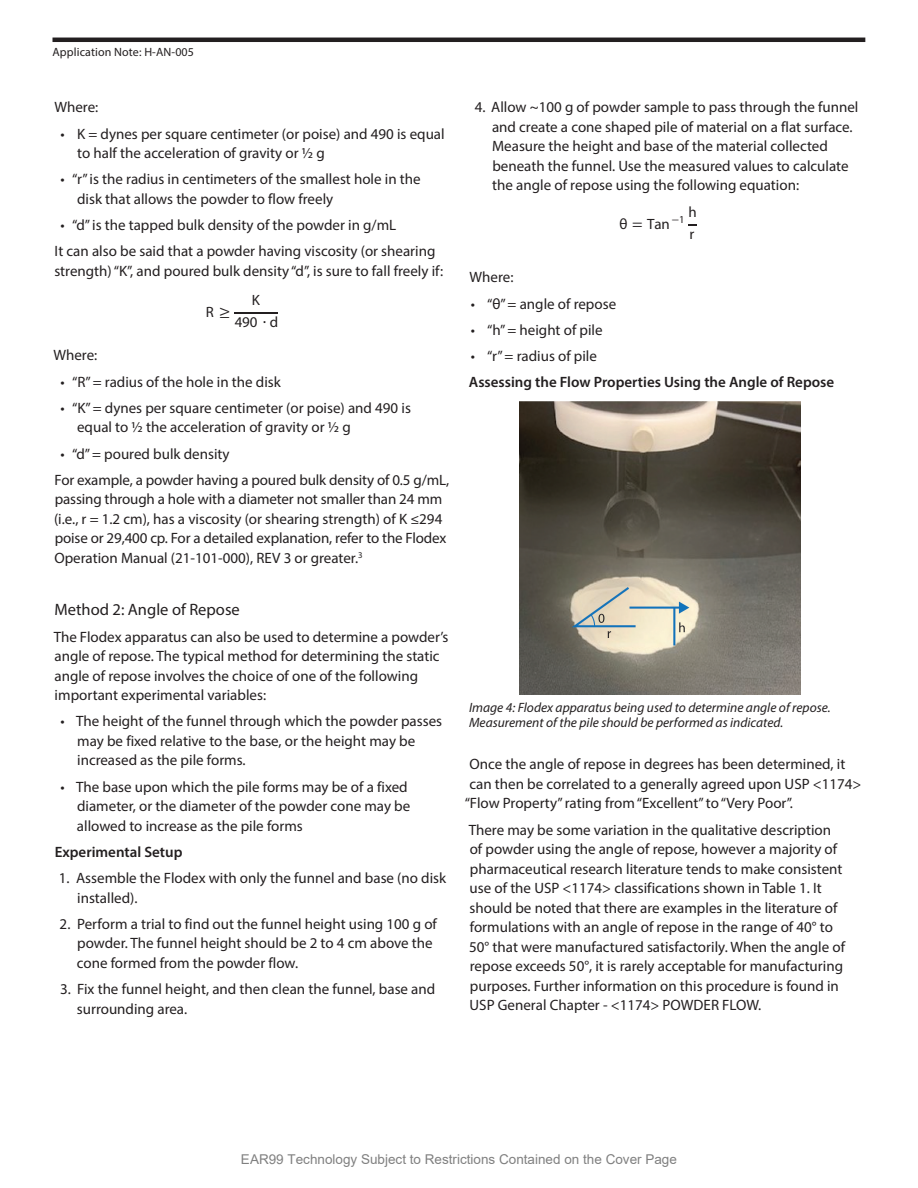
<style>
.page{position:relative;width:918px;height:1188px;background:#fff}
.page>*{position:absolute;margin:0;border:0;box-sizing:border-box;transform-origin:0 0}
.t1{font:16.5px "Myriad Pro";color:#231f20}
.t2{font:15px/19.5px "Myriad Pro";color:#231f20}
.t3{font:600 15px "Myriad Pro";color:#231f20}
.t4{font:italic 13.5px/15px "Myriad Pro";color:#231f20}
.t5{font:13.5px "Arial";color:#808080}
.t6{font:12px "Myriad Pro";letter-spacing:.01em;color:#231f20}
.s1{font-family:"Cambria Math"}
</style>
<div class="page">
<hr style="left:52px;top:38px;width:813px;height:4px;background:#231f20">
<hr style="left:235px;top:312px;width:43px;height:1px;background:#231f20">
<img style="left:519px;top:402px;width:282px;height:293px">
<p class="t6" style="left:52px;top:45px;width:143px">Application Note: H-AN-005</p>
<p class="t2" style="left:55px;top:97px;width:45px">Where:</p>
<p class="t2" style="left:77px;top:124px;width:369px;text-indent:-17px">• K = dynes per square centimeter (or poise) and 490 is equal to half the acceleration of gravity or ½ g</p>
<p class="t2" style="left:77px;top:169px;width:345px;text-indent:-17px">• “r” is the radius in centimeters of the smallest hole in the disk that allows the powder to flow freely</p>
<p class="t2" style="left:60px;top:215px;width:337px">• “d” is the tapped bulk density of the powder in g/mL</p>
<p class="t2" style="left:54px;top:241px;width:390px">It can also be said that a powder having viscosity (or shearing strength) “K”, and poured bulk density “d”, is sure to fall freely if:</p>
<p class="t2" style="left:206px;top:302px;width:26px">R <span class="s1">≥</span></p>
<p class="t2" style="left:235px;top:290px;width:45px;line-height:21.3px;text-align:center">K<br>490 <span class="s1">∙</span> d</p>
<p class="t2" style="left:53px;top:345px;width:45px">Where:</p>
<p class="t2" style="left:60px;top:372px;width:222px">• “R” = radius of the hole in the disk</p>
<p class="t2" style="left:77px;top:398px;width:335px;text-indent:-17px">• “K” = dynes per square centimeter (or poise) and 490 is equal to ½ the acceleration of gravity or ½ g</p>
<p class="t2" style="left:60px;top:444px;width:171px">• “d” = poured bulk density</p>
<p class="t2" style="left:54px;top:470px;width:397px">For example, a powder having a poured bulk density of 0.5 g/mL, passing through a hole with a diameter not smaller than 24 mm (i.e., r = 1.2 cm), has a viscosity (or shearing strength) of K ≤294 poise or 29,400 cp. For a detailed explanation, refer to the Flodex Operation Manual (21-101-000), REV 3 or greater.<sup>3</sup></p>
<p class="t1" style="left:54px;top:600px;width:187px">Method 2: Angle of Repose</p>
<p class="t2" style="left:54px;top:627px;width:396px">The Flodex apparatus can also be used to determine a powder’s angle of repose. The typical method for determining the static angle of repose involves the choice of one of the following important experimental variables:</p>
<p class="t2" style="left:77px;top:711px;width:367px;text-indent:-17px">• The height of the funnel through which the powder passes may be fixed relative to the base, or the height may be increased as the pile forms.</p>
<p class="t2" style="left:77px;top:777px;width:335px;text-indent:-17px">• The base upon which the pile forms may be of a fixed diameter, or the diameter of the powder cone may be allowed to increase as the pile forms</p>
<p class="t3" style="left:55px;top:842px;width:129px">Experimental Setup</p>
<p class="t2" style="left:77px;top:868px;width:371px;text-indent:-18px">1. Assemble the Flodex with only the funnel and base (no disk installed).</p>
<p class="t2" style="left:77px;top:914px;width:362px;text-indent:-17px">2. Perform a trial to find out the funnel height using 100 g of powder. The funnel height should be 2 to 4 cm above the cone formed from the powder flow.</p>
<p class="t2" style="left:77px;top:979px;width:360px;text-indent:-17px">3. Fix the funnel height, and then clean the funnel, base and surrounding area.</p>
<p class="t2" style="left:492px;top:97px;width:368px;text-indent:-17px">4. Allow ~100 g of powder sample to pass through the funnel and create a cone shaped pile of material on a flat surface.<br>Measure the height and base of the material collected beneath the funnel. Use the measured values to calculate the angle of repose using the following equation:</p>
<p class="t2" style="left:619px;top:214px;width:79px">θ <span class="s1">=</span> Tan<sup>−</sup><sup>1</sup> h</p>
<p class="t2" style="left:690px;top:224px;width:6px">r</p>
<p class="t2" style="left:470px;top:267px;width:45px">Where:</p>
<p class="t2" style="left:471px;top:294px;width:147px">• “θ” = angle of repose</p>
<p class="t2" style="left:471px;top:320px;width:133px">• “h” = height of pile</p>
<p class="t2" style="left:471px;top:346px;width:128px">• “r” = radius of pile</p>
<p class="t3" style="left:469px;top:373px;width:367px">Assessing the Flow Properties Using the Angle of Repose</p>
<p class="t4" style="left:469px;top:700px;width:363px">Image 4: Flodex apparatus being used to determine angle of repose.<br>Measurement of the pile should be performed as indicated.</p>
<p class="t2" style="left:470px;top:754px;width:377px">Once the angle of repose in degrees has been determined, it</p>
<p class="t2" style="left:470px;top:774px;width:394px">can then be correlated to a generally agreed upon USP &lt;1174&gt;</p>
<p class="t2" style="left:465px;top:793px;width:330px">“Flow Property” rating from “Excellent” to “Very Poor”.</p>
<p class="t2" style="left:469px;top:820px;width:378px">There may be some variation in the qualitative description of powder using the angle of repose, however a majority of pharmaceutical research literature tends to make consistent use of the USP &lt;1174&gt; classifications shown in Table 1. It should be noted that there are examples in the literature of formulations with an angle of repose in the range of 40° to 50° that were manufactured satisfactorily. When the angle of repose exceeds 50°, it is rarely acceptable for manufacturing purposes. Further information on this procedure is found in USP General Chapter - &lt;1174&gt; POWDER FLOW.</p>
<p class="t5" style="left:241px;top:1150px;width:437px">EAR99 Technology Subject to Restrictions Contained on the Cover Page</p>
</div>
